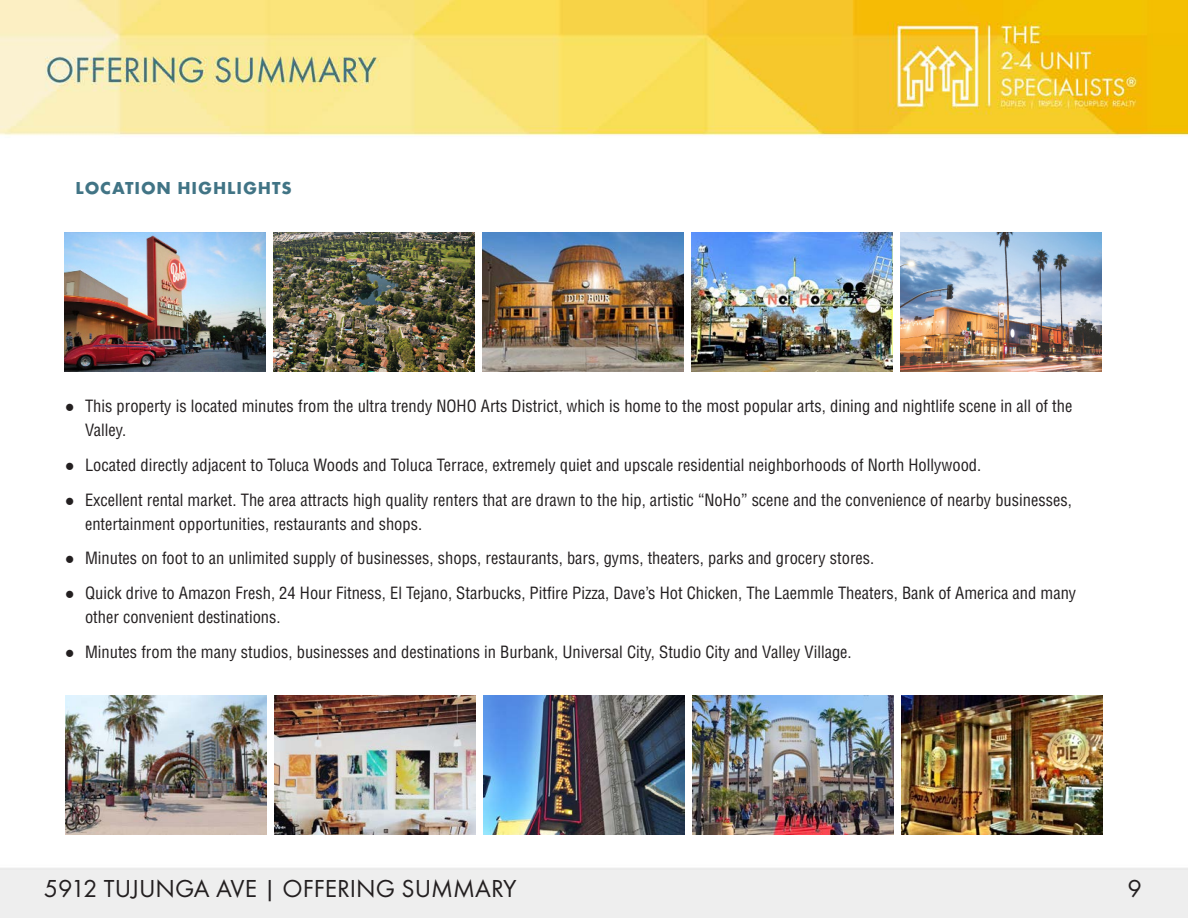
<style>
.page{position:relative;width:1188px;height:918px;background:#fff}
.page>*{position:absolute;margin:0;border:0;box-sizing:border-box;transform-origin:0 0}
.t1{font:25.5px "Futura TOT";color:#231f20}
.t2{font:700 18px "Futura TOT";letter-spacing:.05em;color:#417485}
.t3{font:condensed 16.5px/24px "Helvetica LT Std";color:#231f20}
.s1{font-family:"Helvetica";font-weight:700;font-stretch:normal}
</style>
<div class="page">
<img style="left:0;top:0;width:1188px;height:918px">
<img style="left:65px;top:232px;width:201px;height:139px">
<img style="left:692px;top:232px;width:201px;height:139px">
<img style="left:483px;top:232px;width:201px;height:139px">
<img style="left:274px;top:232px;width:201px;height:139px">
<img style="left:901px;top:232px;width:201px;height:139px">
<img style="left:65px;top:696px;width:201px;height:139px">
<img style="left:692px;top:696px;width:201px;height:139px">
<img style="left:483px;top:696px;width:201px;height:139px">
<img style="left:274px;top:696px;width:201px;height:139px">
<img style="left:901px;top:696px;width:201px;height:139px">
<p class="t2" style="left:76px;top:177px;width:218px">LOCATION HIGHLIGHTS</p>
<p class="t3" style="left:85px;top:394px;width:989px;text-indent:-20px"><span class="s1">●</span> This property is located minutes from the ultra trendy NOHO Arts District, which is home to the most popular arts, dining and nightlife scene in all of the<br>Valley.</p>
<p class="t3" style="left:65px;top:453px;width:918px"><span class="s1">●</span> Located directly adjacent to Toluca Woods and Toluca Terrace, extremely quiet and upscale residential neighborhoods of North Hollywood.</p>
<p class="t3" style="left:85px;top:488px;width:988px;text-indent:-20px"><span class="s1">●</span> Excellent rental market. The area attracts high quality renters that are drawn to the hip, artistic “NoHo” scene and the convenience of nearby businesses, entertainment opportunities, restaurants and shops.</p>
<p class="t3" style="left:65px;top:546px;width:811px"><span class="s1">●</span> Minutes on foot to an unlimited supply of businesses, shops, restaurants, bars, gyms, theaters, parks and grocery stores.</p>
<p class="t3" style="left:85px;top:581px;width:993px;text-indent:-20px"><span class="s1">●</span> Quick drive to Amazon Fresh, 24 Hour Fitness, El Tejano, Starbucks, Pitfire Pizza, Dave’s Hot Chicken, The Laemmle Theaters, Bank of America and many other convenient destinations.</p>
<p class="t3" style="left:65px;top:640px;width:788px"><span class="s1">●</span> Minutes from the many studios, businesses and destinations in Burbank, Universal City, Studio City and Valley Village.</p>
<p class="t1" style="left:44px;top:874px;width:474px">5912 TUJUNGA AVE | OFFERING SUMMARY</p>
<p class="t1" style="left:1128px;top:874px;width:16px">9</p>
</div>
